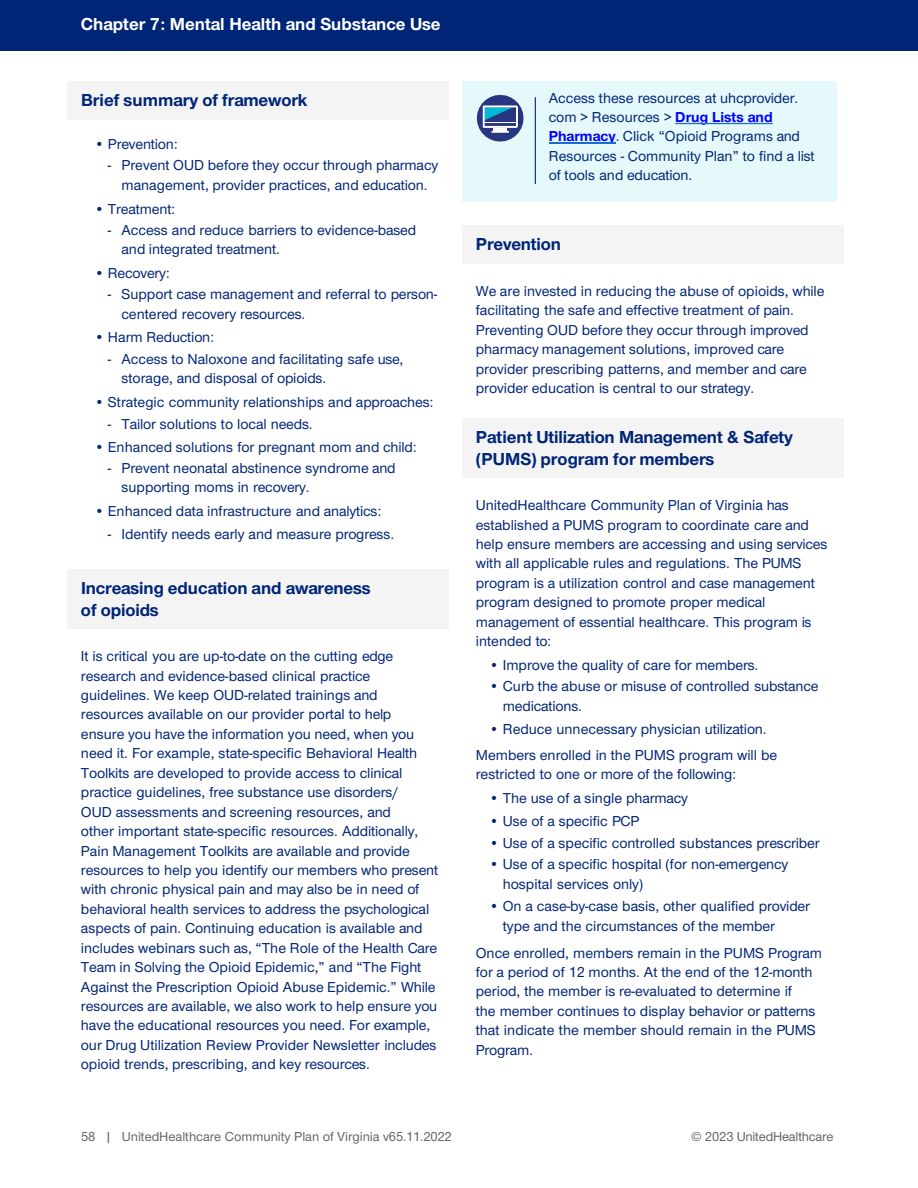
<style>
.page{position:relative;width:918px;height:1188px;background:#fff}
.page>*{position:absolute;margin:0;border:0;box-sizing:border-box;transform-origin:0 0}
.t1{font:700 18px/21.8px "UHC Sans";letter-spacing:-.01em;color:#002577}
.t2{font:700 18px "UHC Sans";color:#fff}
.t3{font:500 15px/19.5px "UHC Sans";color:#002577}
.t4{font:13.5px "UHC Sans";letter-spacing:-.005em;color:#636466}
.s1{font-weight:400}
.s2{font-weight:700;color:#00f}
</style>
<div class="page">
<div style="left:0;top:0;width:918px;height:51px;background:#002577"></div>
<div style="left:68px;top:81px;width:381px;height:38px;background:#f4f4f4"></div>
<div style="left:68px;top:570px;width:381px;height:59px;background:#f4f4f4"></div>
<div style="left:462px;top:81px;width:375px;height:120px;background:#e5f8fa"></div>
<svg style="left:477px;top:95px;width:47px;height:47px"></svg>
<hr style="left:535px;top:97px;width:1px;height:87px;background:#002577">
<svg style="left:675px;top:123px;width:98px;height:1px"></svg>
<hr style="left:549px;top:142px;width:67px;height:2px;background:#186dcf">
<div style="left:462px;top:226px;width:382px;height:38px;background:#f4f4f4"></div>
<div style="left:462px;top:418px;width:382px;height:60px;background:#f4f4f4"></div>
<p class="t2" style="left:81px;top:14px;width:361px">Chapter 7: Mental Health and Substance Use</p>
<p class="t1" style="left:81px;top:89px;width:228px">Brief summary of framework</p>
<p class="t3" style="left:94px;top:134px;width:85px">• Prevention:</p>
<p class="t3" style="left:108px;top:155px;width:332px;text-align:center"><span class="s1">-</span> Prevent OUD before they occur through pharmacy management, provider practices, and education.</p>
<p class="t3" style="left:94px;top:199px;width:82px">• Treatment:</p>
<p class="t3" style="left:121px;top:220px;width:296px;text-indent:-13px"><span class="s1">-</span> Access and reduce barriers to evidence-based and integrated treatment.</p>
<p class="t3" style="left:94px;top:263px;width:77px">• Recovery:</p>
<p class="t3" style="left:121px;top:284px;width:317px;text-indent:-14px"><span class="s1">-</span> Support case management and referral to person&shy;centered recovery resources.</p>
<p class="t3" style="left:94px;top:327px;width:121px">• Harm Reduction:</p>
<p class="t3" style="left:121px;top:349px;width:283px;text-indent:-13px"><span class="s1">-</span> Access to Naloxone and facilitating safe use, storage, and disposal of opioids.</p>
<p class="t3" style="left:94px;top:392px;width:341px">• Strategic community relationships and approaches:</p>
<p class="t3" style="left:108px;top:414px;width:206px"><span class="s1">-</span> Tailor solutions to local needs.</p>
<p class="t3" style="left:94px;top:437px;width:324px">• Enhanced solutions for pregnant mom and child:</p>
<p class="t3" style="left:121px;top:458px;width:276px;text-indent:-14px"><span class="s1">-</span> Prevent neonatal abstinence syndrome and supporting moms in recovery.</p>
<p class="t3" style="left:94px;top:501px;width:288px">• Enhanced data infrastructure and analytics:</p>
<p class="t3" style="left:108px;top:524px;width:288px"><span class="s1">-</span> Identify needs early and measure progress.</p>
<p class="t1" style="left:81px;top:577px;width:291px">Increasing education and awareness of opioids</p>
<p class="t3" style="left:81px;top:646px;width:339px">It is critical you are up-to-date on the cutting edge research and evidence-based clinical practice guidelines. We keep OUD-related trainings and resources available on our provider portal to help ensure you have the information you need, when you need it. For example, state-specific Behavioral Health Toolkits are developed to provide access to clinical practice guidelines, free substance use disorders/ OUD assessments and screening resources, and other important state-specific resources. Additionally,</p>
<p class="t3" style="left:81px;top:841px;width:359px">Pain Management Toolkits are available and provide resources to help you identify our members who present with chronic physical pain and may also be in need of behavioral health services to address the psychological aspects of pain. Continuing education is available and includes webinars such as, “The Role of the Health Care Team in Solving the Opioid Epidemic,” and “The Fight Against the Prescription Opioid Abuse Epidemic.” While resources are available, we also work to help ensure you have the educational resources you need. For example, our Drug Utilization Review Provider Newsletter includes opioid trends, prescribing, and key resources.</p>
<p class="t3" style="left:549px;top:88px;width:267px">Access these resources at uhcprovider. com &gt; Resources &gt; <span class="s2">Drug Lists and Pharmacy</span>. Click “Opioid Programs and Resources - Community Plan” to find a list of tools and education.</p>
<p class="t1" style="left:476px;top:233px;width:87px">Prevention</p>
<p class="t3" style="left:476px;top:281px;width:350px">We are invested in reducing the abuse of opioids, while facilitating the safe and effective treatment of pain.<br>Preventing OUD before they occur through improved pharmacy management solutions, improved care provider prescribing patterns, and member and care provider education is central to our strategy.</p>
<p class="t1" style="left:476px;top:426px;width:319px">Patient Utilization Management &amp; Safety (PUMS) program for members</p>
<p class="t3" style="left:476px;top:495px;width:353px">UnitedHealthcare Community Plan of Virginia has established a PUMS program to coordinate care and help ensure members are accessing and using services with all applicable rules and regulations. The PUMS program is a utilization control and case management program designed to promote proper medical management of essential healthcare. This program is intended to:</p>
<p class="t3" style="left:489px;top:655px;width:271px">• Improve the quality of care for members.</p>
<p class="t3" style="left:503px;top:676px;width:317px;text-indent:-13px">• Curb the abuse or misuse of controlled substance medications.</p>
<p class="t3" style="left:489px;top:719px;width:279px">• Reduce unnecessary physician utilization.</p>
<p class="t3" style="left:476px;top:745px;width:303px">Members enrolled in the PUMS program will be restricted to one or more of the following:</p>
<p class="t3" style="left:489px;top:788px;width:200px">• The use of a single pharmacy</p>
<p class="t3" style="left:489px;top:811px;width:152px">• Use of a specific PCP</p>
<p class="t3" style="left:489px;top:833px;width:332px">• Use of a specific controlled substances prescriber</p>
<p class="t3" style="left:503px;top:854px;width:287px;text-indent:-14px">• Use of a specific hospital (for non-emergency hospital services only)</p>
<p class="t3" style="left:503px;top:896px;width:309px;text-indent:-14px">• On a case-by-case basis, other qualified provider type and the circumstances of the member</p>
<p class="t3" style="left:476px;top:943px;width:348px">Once enrolled, members remain in the PUMS Program for a period of 12 months. At the end of the 12-month period, the member is re-evaluated to determine if</p>
<p class="t3" style="left:476px;top:1001px;width:342px;text-align:justify">the member continues to display behavior or patterns that indicate the member should remain in the PUMS Program.</p>
<p class="t4" style="left:81px;top:1128px;width:372px">58 | UnitedHealthcare Community Plan of Virginia v65.11.2022</p>
<p class="t4" style="left:691px;top:1128px;width:144px">© 2023 UnitedHealthcare</p>
</div>
